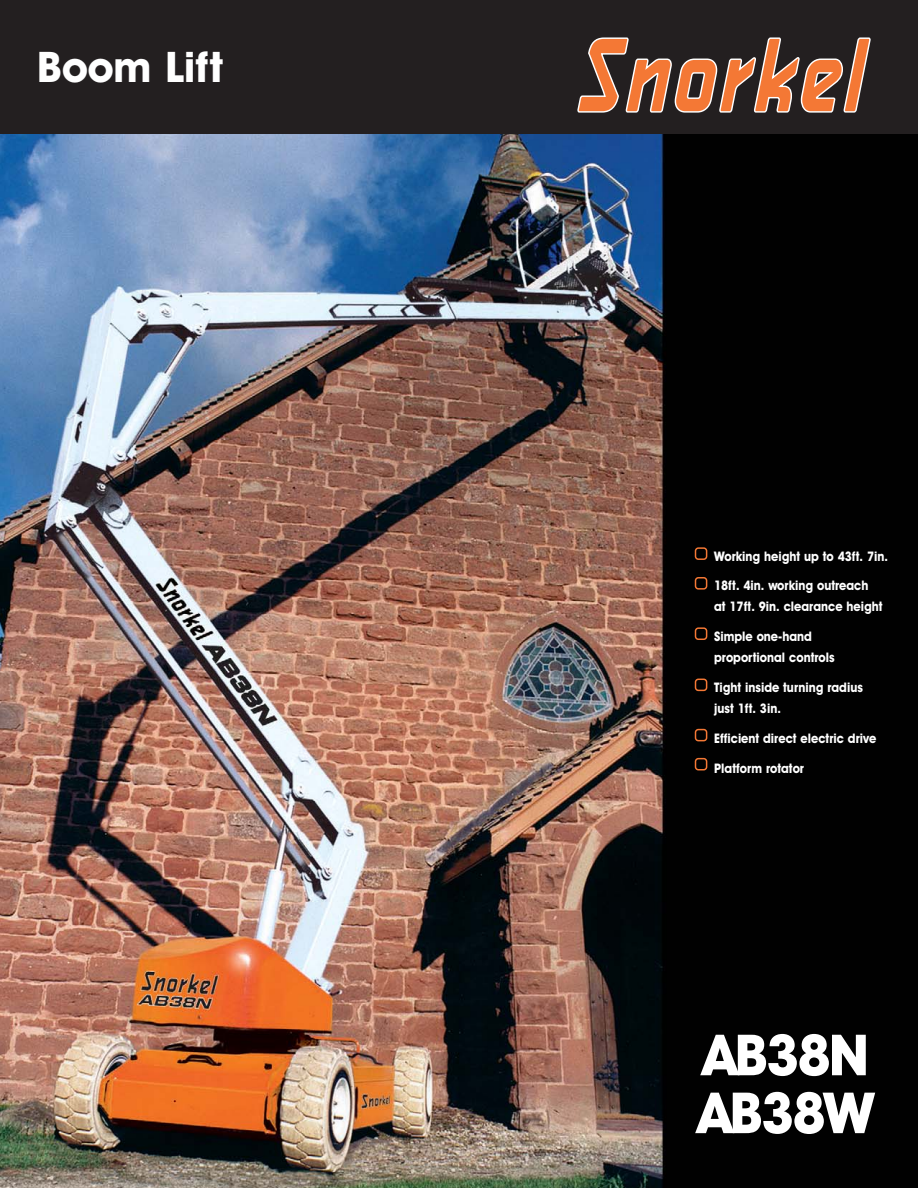
<style>
.page{position:relative;width:918px;height:1188px;background:#fff}
.page>*{position:absolute;margin:0;border:0;box-sizing:border-box;transform-origin:0 0}
.t1{font:700 57px/57.9px "Avant Garde IT Cby BT";letter-spacing:-.04em;color:#fff}
.t2{font:700 42.3px "Avant Garde IT Cby BT";color:#fff}
.t3{font:700 13.2px/21.1px "Avant Garde IT Cby BT";color:#fff;scale:.9 1}
</style>
<div class="page">
<img style="left:0;top:0;width:917px;height:1188px">
<h2 class="t2" style="left:37px;top:51px;width:187px">Boom Lift</h2>
<p class="t3" style="left:714px;top:547px;width:195px">Working height up to 43ft. 7in.</p>
<p class="t3" style="left:714px;top:576px;width:189px">18ft. 4in. working outreach at 17ft. 9in. clearance height</p>
<p class="t3" style="left:714px;top:627px;width:136px">Simple one-hand proportional controls</p>
<p class="t3" style="left:714px;top:678px;width:167px">Tight inside turning radius just 1ft. 3in.</p>
<p class="t3" style="left:714px;top:729px;width:182px">Efficient direct electric drive</p>
<p class="t3" style="left:714px;top:759px;width:101px">Platform rotator</p>
<h1 class="t1" style="left:697px;top:1032px;width:178px">AB38N<br>AB38W</h1>
</div>
